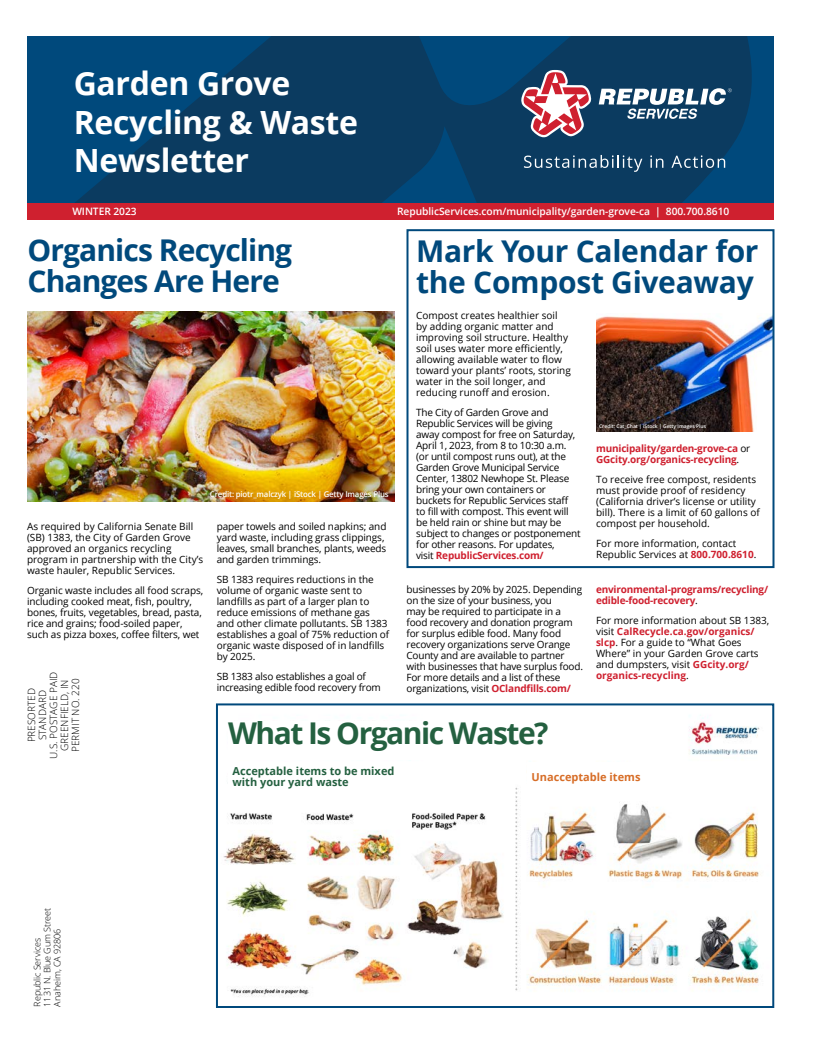
<style>
.page{position:relative;width:819px;height:1044px;background:#fff}
.page>*{position:absolute;margin:0;border:0;box-sizing:border-box;transform-origin:0 0}
.t1{font:700 32px/38.4px "Open Sans";letter-spacing:-.01em;color:#fff}
.t2{font:700 30px/31px "Open Sans";letter-spacing:-.01em;color:#00497c}
.t3{font:700 30px/31px "Open Sans";letter-spacing:-.03em;color:#00497c}
.t4{font:700 30px "Open Sans";letter-spacing:-.05em;color:#246040}
.t5{font:700 11px/11px "Open Sans";color:#246040}
.t6{font:700 11px "Open Sans";color:#d76d27}
.t7{font:600 10.2px "Open Sans";letter-spacing:-.005em;color:#fff}
.t8{font:10px/11px "Open Sans";letter-spacing:-.01em;color:#000}
.t9{font:700 10px/11px "Open Sans";letter-spacing:-.02em;color:#cf202f}
.t10{font:300 10px/11px "Open Sans";color:#000;text-align:center}
.t11{font:300 9px/10px "Open Sans";letter-spacing:-.01em;color:#000}
.t12{font:600 8px "Open Sans";letter-spacing:-.02em;color:#fff}
.t13{font:600 5px "Open Sans";color:#fff}
.s1{font-weight:700;color:#cf202f}
.s2{font-weight:400;color:#000}
</style>
<div class="page">
<img style="left:596px;top:316px;width:175px;height:115px">
<div style="left:407px;top:229px;width:367px;height:339px;border:2px solid #00497c"></div>
<div style="left:27px;top:202px;width:747px;height:17px;background:#cf202f"></div>
<svg style="left:27px;top:37px;width:737px;height:166px;background:#073f69"></svg>
<svg style="left:524px;top:155px;width:118px;height:17px;background:#375e7c"></svg>
<svg style="left:650px;top:155px;width:13px;height:13px"></svg>
<svg style="left:671px;top:155px;width:54px;height:13px"></svg>
<svg style="left:521px;top:70px;width:71px;height:67px"></svg>
<svg style="left:599px;top:88px;width:133px;height:31px"></svg>
<img style="left:27px;top:312px;width:367px;height:190px">
<img style="left:223px;top:715px;width:538px;height:282px">
<div style="left:216px;top:703px;width:558px;height:305px;border:2px solid #00497c"></div>
<div style="left:228px;top:721px;width:203px;height:38px;background:#fff"></div>
<div style="left:228px;top:762px;width:222px;height:29px;background:#fff"></div>
<div style="left:527px;top:762px;width:222px;height:29px;background:#fff"></div>
<h1 class="t1" style="left:74px;top:64px;width:286px">Garden Grove<br>Recycling &amp; Waste<br>Newsletter</h1>
<p class="t7" style="left:72px;top:204px;width:66px">WINTER 2023</p>
<p class="t7" style="left:397px;top:204px;width:334px">RepublicServices.com/municipality/garden-grove-ca | 800.700.8610</p>
<h2 class="t3" style="left:27px;top:234px;width:266px">Organics Recycling<br>Changes Are Here</h2>
<h2 class="t2" style="left:416px;top:235px;width:344px">Mark Your Calendar for the Compost Giveaway</h2>
<p class="t8" style="left:416px;top:310px;width:156px">Compost creates healthier soil by adding organic matter and improving soil structure. Healthy soil uses water more efficiently, allowing available water to flow toward your plants’ roots, storing water in the soil longer, and reducing runoff and erosion.</p>
<p class="t8" style="left:416px;top:407px;width:166px">The City of Garden Grove and<br>Republic Services will be giving<br>away compost for free on Saturday,<br>April 1, 2023, from 8 to 10:30 a.m. (or until compost runs out), at the<br>Garden Grove Municipal Service<br>Center, 13802 Newhope St. Please bring your own containers or buckets for Republic Services staff<br>to fill with compost. This event will be held rain or shine but may be subject to changes or postponement for other reasons. For updates,<br>visit <span class="s1">RepublicServices.com/</span></p>
<p class="t8" style="left:406px;top:583px;width:178px">businesses by 20% by 2025. Depending on the size of your business, you<br>may be required to participate in a food recovery and donation program for surplus edible food. Many food recovery organizations serve Orange County and are available to partner with businesses that have surplus food.<br>For more details and a list of these organizations, visit <span class="s1">OClandfills.com/</span></p>
<p class="t9" style="left:596px;top:583px;width:174px">environmental-programs/recycling/ edible-food-recovery<span class="s2">.</span></p>
<p class="t13" style="left:599px;top:423px;width:109px">Credit: Cat_Chat | iStock | Getty Images Plus</p>
<p class="t9" style="left:596px;top:443px;width:156px">municipality/garden-grove-ca <span class="s2">or<br></span>GGcity.org/organics-recycling<span class="s2">.</span></p>
<p class="t8" style="left:596px;top:474px;width:165px">To receive free compost, residents must provide proof of residency (California driver’s license or utility bill). There is a limit of 60 gallons of compost per household.</p>
<p class="t8" style="left:596px;top:538px;width:162px">For more information, contact<br>Republic Services at <span class="s1">800.700.8610</span>.</p>
<p class="t12" style="left:210px;top:488px;width:180px">Credit: piotr_malczyk | iStock | Getty Images Plus</p>
<p class="t8" style="left:27px;top:520px;width:178px">As required by California Senate Bill (SB) 1383, the City of Garden Grove approved an organics recycling program in partnership with the City’s waste hauler, Republic Services.</p>
<p class="t8" style="left:27px;top:584px;width:178px">Organic waste includes all food scraps, including cooked meat, fish, poultry, bones, fruits, vegetables, bread, pasta, rice and grains; food-soiled paper, such as pizza boxes, coffee filters, wet</p>
<p class="t8" style="left:217px;top:520px;width:171px">paper towels and soiled napkins; and yard waste, including grass clippings, leaves, small branches, plants, weeds and garden trimmings.</p>
<p class="t8" style="left:217px;top:573px;width:174px">SB 1383 requires reductions in the volume of organic waste sent to landfills as part of a larger plan to reduce emissions of methane gas and other climate pollutants. SB 1383 establishes a goal of 75% reduction of organic waste disposed of in landfills by 2025.</p>
<p class="t8" style="left:217px;top:670px;width:166px">SB 1383 also establishes a goal of increasing edible food recovery from</p>
<p class="t8" style="left:596px;top:614px;width:175px">For more information about SB 1383, visit <span class="s1">CalRecycle.ca.gov/organics/ slcp</span>. For a guide to “What Goes<br>Where” in your Garden Grove carts and dumpsters, visit <span class="s1">GGcity.org/ organics-recycling</span>.</p>
<p class="t10" style="left:26px;top:759px;width:88px;rotate:-90deg">PRESORTED<br>STANDARD<br>U.S. POSTAGE PAID<br>GREENFIELD, IN<br>PERMIT NO. 220</p>
<h2 class="t4" style="left:228px;top:712px;width:322px">What Is Organic Waste?</h2>
<p class="t5" style="left:233px;top:766px;width:163px">Acceptable items to be mixed with your yard waste</p>
<p class="t6" style="left:532px;top:769px;width:110px">Unacceptable items</p>
<p class="t11" style="left:32px;top:1007px;width:100px;rotate:-90deg">Republic Services<br>1131 N. Blue Gum Street<br>Anaheim, CA 92806</p>
</div>
